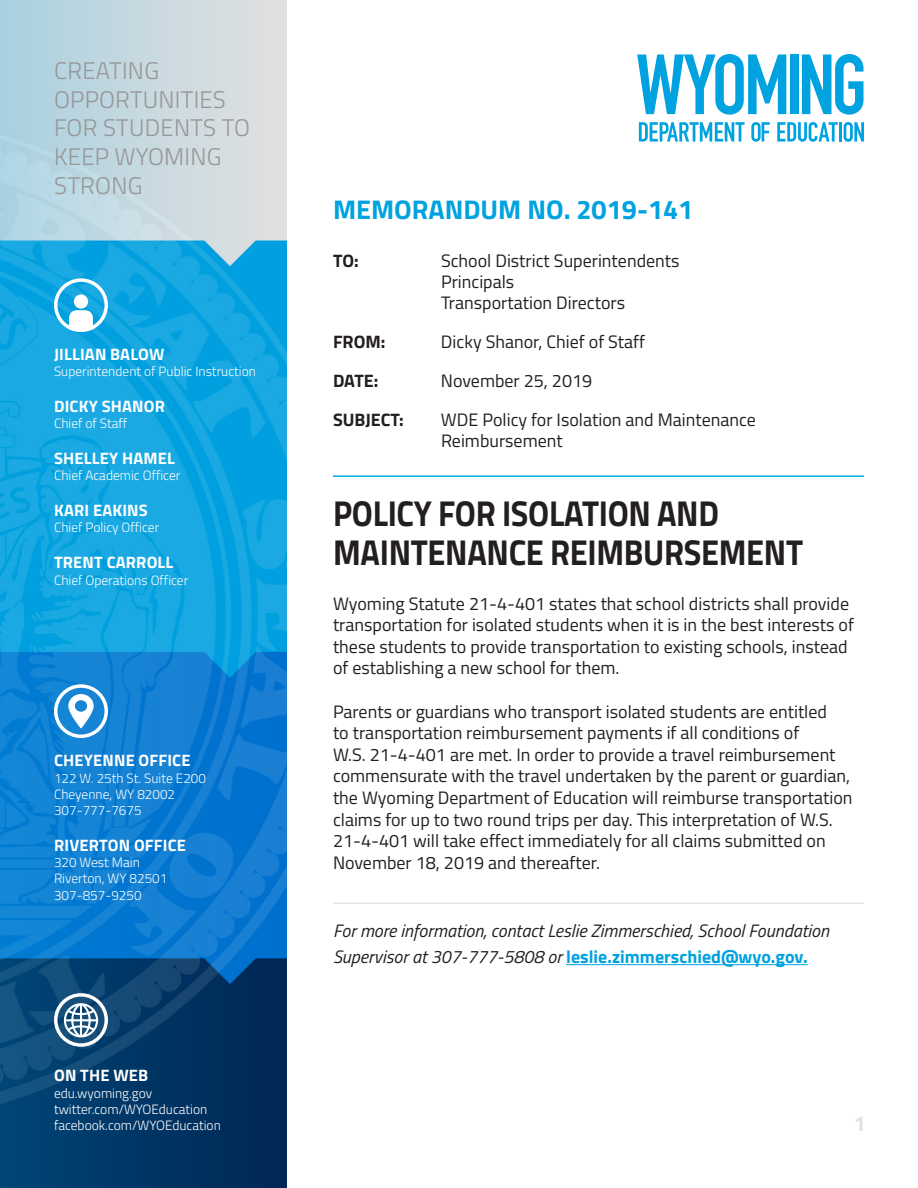
<style>
.page{position:relative;width:918px;height:1188px;background:#fff}
.page>*{position:absolute;margin:0;border:0;box-sizing:border-box;transform-origin:0 0}
.Headline{font:700 36px/39px "Titillium Web";letter-spacing:-.01em;color:#231f20;scale:.9 1}
.Section_Title{font:700 27px "Titillium Web";color:#00a2df}
.t1{font:300 24px/28.8px "Titillium Web";letter-spacing:.01em;color:#969696}
.t2{font:700 21px "Titillium Web";color:#e1e1e1}
.To__From__Etc{font:18px/21.6px "Titillium Web";color:#231f20}
.Contact_Info{font:italic 18px/25.5px "Titillium Web";color:#231f20}
.To__From__Etc-2{font:700 18px "Titillium Web";color:#231f20}
.Sidebar_Title{font:700 16.5px "Titillium Web";letter-spacing:.01em;color:#fff}
.Sidebar_Description{font:300 13.5px "Titillium Web";color:#fff}
.s1{font-weight:700;font-style:normal;color:#00a2df}
</style>
<div class="page">
<img style="left:0;top:0;width:286px;height:1188px">
<svg style="left:54px;top:993px;width:54px;height:54px"></svg>
<svg style="left:54px;top:684px;width:54px;height:54px"></svg>
<svg style="left:54px;top:278px;width:54px;height:54px"></svg>
<svg style="left:637px;top:54px;width:149px;height:61px"></svg>
<div style="left:790px;top:55px;width:8px;height:59px;background:#00a2df"></div>
<svg style="left:802px;top:54px;width:62px;height:61px"></svg>
<svg style="left:639px;top:122px;width:106px;height:20px"></svg>
<svg style="left:751px;top:122px;width:19px;height:20px"></svg>
<svg style="left:777px;top:122px;width:61px;height:20px"></svg>
<hr style="left:839px;top:122px;width:3px;height:20px;background:#00a2df">
<svg style="left:844px;top:122px;width:20px;height:20px"></svg>
<hr style="left:333px;top:475px;width:531px;height:2px;background:#00aeef">
<hr style="left:333px;top:903px;width:531px;height:1px;background:#dbdfe2">
<hr style="left:566px;top:964px;width:242px;height:1px;background:#00a2df">
<p class="t1" style="left:54px;top:55px;width:197px">CREATING<br>OPPORTUNITIES<br>FOR STUDENTS TO<br>KEEP WYOMING<br>STRONG</p>
<p class="Sidebar_Title" style="left:54px;top:341px;width:112px">JILLIAN BALOW</p>
<p class="Sidebar_Description" style="left:54px;top:361px;width:203px">Superintendent of Public Instruction</p>
<p class="Sidebar_Title" style="left:54px;top:393px;width:112px">DICKY SHANOR</p>
<p class="Sidebar_Description" style="left:54px;top:414px;width:75px">Chief of Staff</p>
<p class="Sidebar_Title" style="left:54px;top:446px;width:122px">SHELLEY HAMEL</p>
<p class="Sidebar_Description" style="left:54px;top:466px;width:128px">Chief Academic Officer</p>
<p class="Sidebar_Title" style="left:54px;top:498px;width:95px">KARI EAKINS</p>
<p class="Sidebar_Description" style="left:54px;top:518px;width:107px">Chief Policy Officer</p>
<p class="Sidebar_Title" style="left:54px;top:550px;width:121px">TRENT CARROLL</p>
<p class="Sidebar_Description" style="left:54px;top:570px;width:136px">Chief Operations Officer</p>
<p class="Sidebar_Title" style="left:54px;top:748px;width:138px">CHEYENNE OFFICE</p>
<p class="Sidebar_Description" style="left:54px;top:768px;width:154px">122 W. 25th St. Suite E200</p>
<p class="Sidebar_Description" style="left:54px;top:784px;width:123px">Cheyenne, WY 82002</p>
<p class="Sidebar_Description" style="left:54px;top:801px;width:89px">307-777-7675</p>
<p class="Sidebar_Title" style="left:54px;top:833px;width:133px">RIVERTON OFFICE</p>
<p class="Sidebar_Description" style="left:54px;top:853px;width:87px">320 West Main</p>
<p class="Sidebar_Description" style="left:54px;top:869px;width:115px">Riverton, WY 82501</p>
<p class="Sidebar_Description" style="left:54px;top:885px;width:89px">307-857-9250</p>
<p class="Sidebar_Title" style="left:54px;top:1063px;width:96px">ON THE WEB</p>
<p class="Sidebar_Description" style="left:54px;top:1083px;width:100px">edu.wyoming.gov</p>
<p class="Sidebar_Description" style="left:54px;top:1099px;width:155px">twitter.com/WYOEducation</p>
<p class="Sidebar_Description" style="left:54px;top:1116px;width:168px">facebook.com/WYOEducation</p>
<p class="Section_Title" style="left:333px;top:189px;width:362px">MEMORANDUM NO. 2019-141</p>
<p class="To__From__Etc-2" style="left:333px;top:247px;width:27px">TO:</p>
<p class="To__From__Etc" style="left:441px;top:249px;width:240px;line-height:21px">School District Superintendents<br>Principals<br>Transportation Directors</p>
<p class="To__From__Etc-2" style="left:333px;top:328px;width:54px">FROM:</p>
<p class="To__From__Etc" style="left:441px;top:330px;width:206px">Dicky Shanor, Chief of Staff</p>
<p class="To__From__Etc-2" style="left:333px;top:367px;width:47px">DATE:</p>
<p class="To__From__Etc" style="left:441px;top:369px;width:153px">November 25, 2019</p>
<p class="To__From__Etc-2" style="left:333px;top:406px;width:72px">SUBJECT:</p>
<p class="To__From__Etc" style="left:441px;top:408px;width:316px;line-height:21px">WDE Policy for Isolation and Maintenance<br>Reimbursement</p>
<p class="Headline" style="left:333px;top:493px;width:524px">POLICY FOR ISOLATION AND<br>MAINTENANCE REIMBURSEMENT</p>
<p class="To__From__Etc" style="left:333px;top:592px;width:523px">Wyoming Statute 21-4-401 states that school districts shall provide transportation for isolated students when it is in the best interests of these students to provide transportation to existing schools, instead of establishing a new school for them.</p>
<p class="To__From__Etc" style="left:333px;top:700px;width:521px">Parents or guardians who transport isolated students are entitled<br>to transportation reimbursement payments if all conditions of<br>W.S. 21-4-401 are met. In order to provide a travel reimbursement commensurate with the travel undertaken by the parent or guardian, the Wyoming Department of Education will reimburse transportation claims for up to two round trips per day. This interpretation of W.S.<br>21-4-401 will take effect immediately for all claims submitted on November 18, 2019 and thereafter.</p>
<p class="Contact_Info" style="left:333px;top:918px;width:498px">For more information, contact Leslie Zimmerschied, School Foundation<br>Supervisor at 307-777-5808 or <span class="s1">leslie.zimmerschied@wyo.gov.</span></p>
<p class="t2" style="left:854px;top:1107px;width:13px">1</p>
</div>
